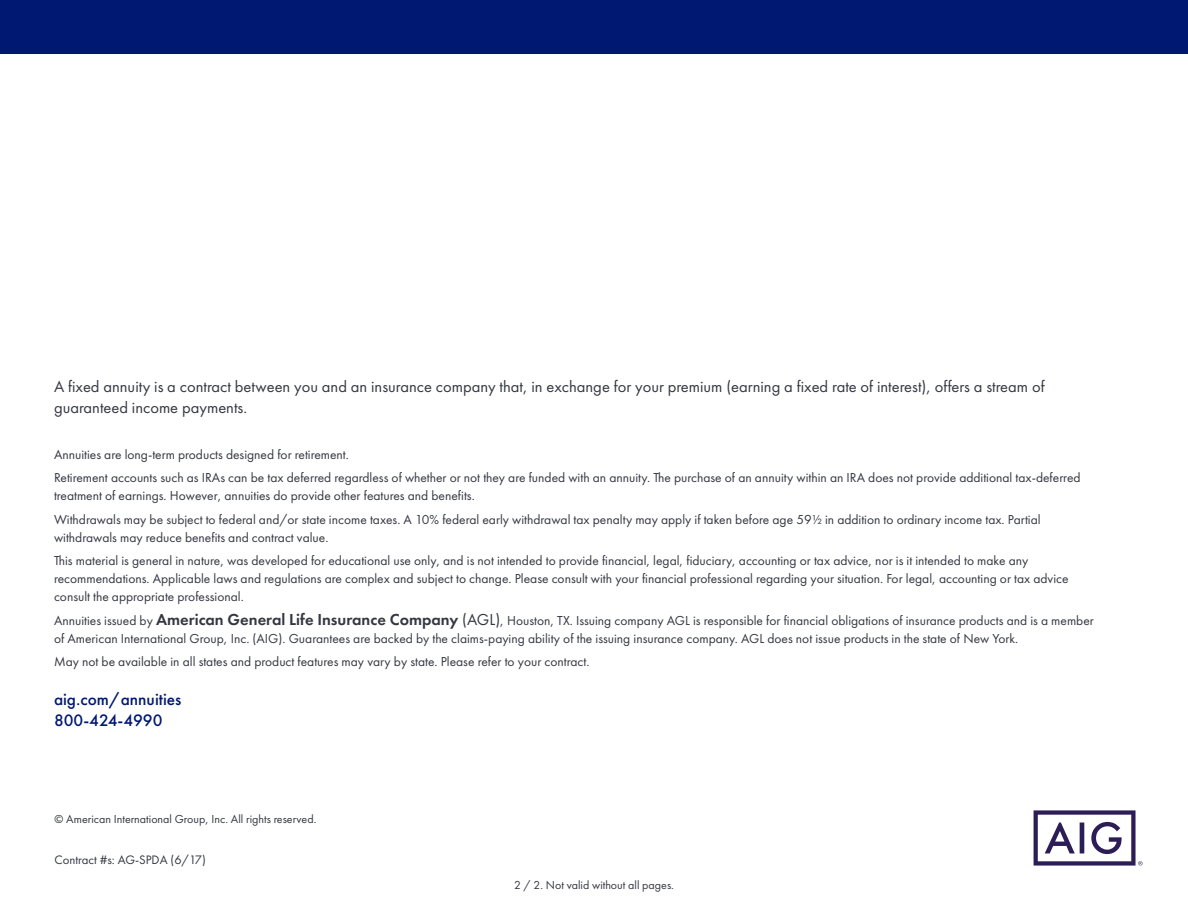
<style>
.page{position:relative;width:1188px;height:918px;background:#fff}
.page>*{position:absolute;margin:0;border:0;box-sizing:border-box;transform-origin:0 0}
.t1{font:500 17.25px/21px "Futura PT";color:#001871}
.t2{font:16.5px/21px "Futura PT";color:#343741}
.t3{font:13.5px/23.4px "Futura PT";color:#343741}
.t4{font:12.75px "Futura PT";color:#343741}
.t5{font:12px "Futura PT";color:#343741}
.s1{font-weight:600;font-size:16.5px}
.s2{font-size:16.5px}
</style>
<div class="page">
<div style="left:0;top:0;width:1188px;height:54px;background:#001871"></div>
<svg style="left:1034px;top:810px;width:109px;height:56px"></svg>
<p class="t2" style="left:54px;top:376px;width:992px">A fixed annuity is a contract between you and an insurance company that, in exchange for your premium (earning a fixed rate of interest), offers a stream of guaranteed income payments.</p>
<p class="t3" style="left:54px;top:443px;width:1028px">Annuities are long-term products designed for retirement.<br>Retirement accounts such as IRAs can be tax deferred regardless of whether or not they are funded with an annuity. The purchase of an annuity within an IRA does not provide additional tax-deferred</p>
<p class="t3" style="left:54px;top:484px;width:988px">treatment of earnings. However, annuities do provide other features and benefits.<br>Withdrawals may be subject to federal and/or state income taxes. A 10% federal early withdrawal tax penalty may apply if taken before age 59½ in addition to ordinary income tax. Partial</p>
<p class="t3" style="left:54px;top:525px;width:976px">withdrawals may reduce benefits and contract value.<br>This material is general in nature, was developed for educational use only, and is not intended to provide financial, legal, fiduciary, accounting or tax advice, nor is it intended to make any</p>
<p class="t3" style="left:54px;top:570px;width:1016px;line-height:18px">recommendations. Applicable laws and regulations are complex and subject to change. Please consult with your financial professional regarding your situation. For legal, accounting or tax advice consult the appropriate professional.</p>
<p class="t3" style="left:54px;top:611px;width:1041px;line-height:18px">Annuities issued by <span class="s1">American General Life Insurance Company</span> <span class="s2">(AGL)</span>, Houston, TX. Issuing company AGL is responsible for financial obligations of insurance products and is a member of American International Group, Inc. (AIG). Guarantees are backed by the claims-paying ability of the issuing insurance company. AGL does not issue products in the state of New York.</p>
<p class="t3" style="left:54px;top:650px;width:537px">May not be available in all states and product features may vary by state. Please refer to your contract.</p>
<p class="t1" style="left:54px;top:689px;width:129px">aig.com/annuities<br>800-424-4990</p>
<p class="t5" style="left:55px;top:812px;width:263px">© American International Group, Inc. All rights reserved.</p>
<p class="t4" style="left:55px;top:852px;width:153px">Contract #s: AG-SPDA (6/17)</p>
<p class="t5" style="left:514px;top:878px;width:161px">2 / 2. Not valid without all pages.</p>
</div>
